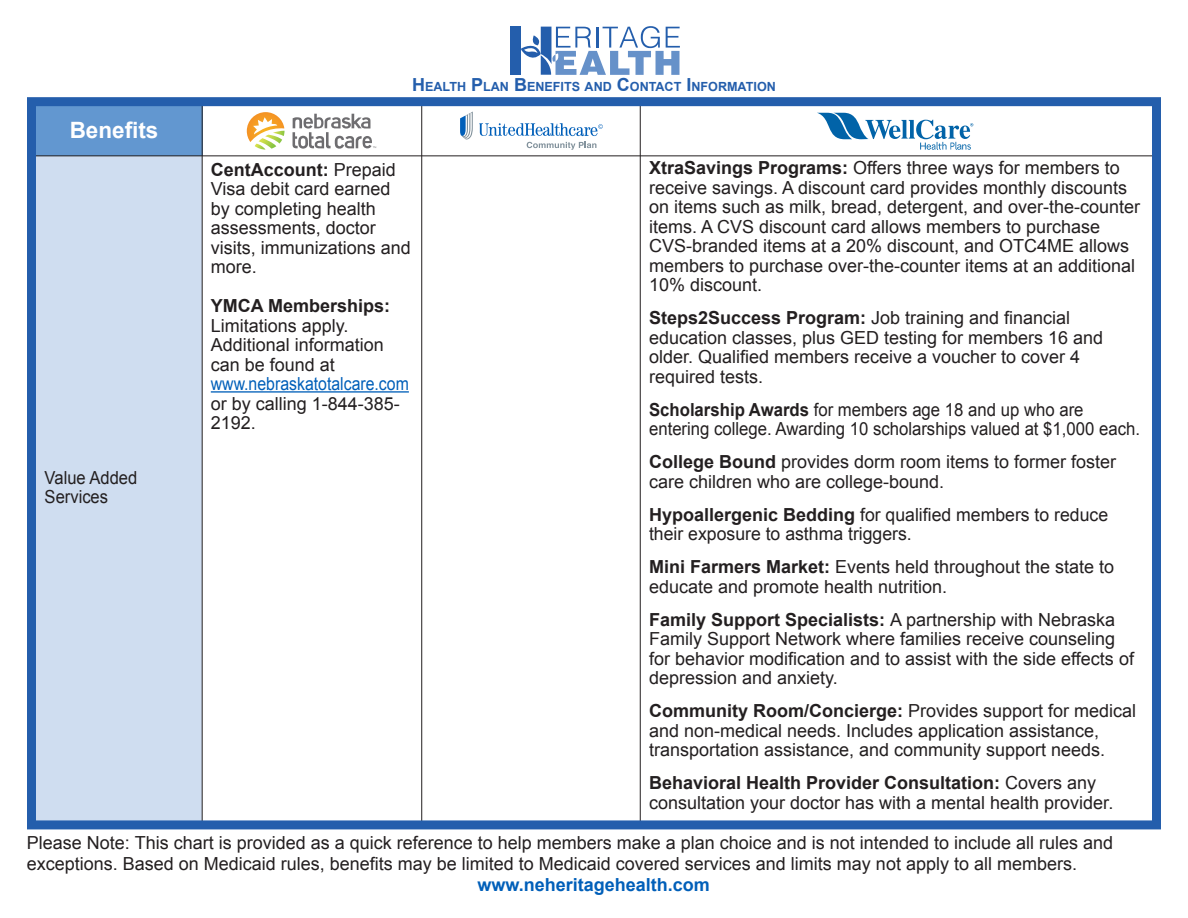
<style>
.page{position:relative;width:1188px;height:918px;background:#fff}
.page>*{position:absolute;margin:0;border:0;box-sizing:border-box;transform-origin:0 0}
.t1{font:700 22.5px "Arial";color:#fff}
.t2{font:18px/19.5px "Arial";color:#231f20}
.t3{font:18px/19.5px "Arial";color:#231f20;scale:.93 1}
.t4{font:700 18px "Arial";color:#005fb9}
.t5{font:18px/19.5px "Arial";color:#231f20;scale:.92 1}
.t6{font:700 12.6px "Arial";color:#245eac}
.s1{font-size:18px}
.s2{font-weight:700}
.s3{color:#005fb9}
</style>
<div class="page">
<div style="left:30px;top:156px;width:172px;height:669px;background:#cfddf0"></div>
<div style="left:30px;top:102px;width:173px;height:53px;background:#6297d0"></div>
<hr style="left:30px;top:155px;width:1127px;height:1px;background:#231f20">
<hr style="left:202px;top:102px;width:1px;height:723px;background:#231f20">
<hr style="left:421px;top:102px;width:1px;height:723px;background:#231f20">
<hr style="left:640px;top:102px;width:1px;height:723px;background:#231f20">
<svg style="left:293px;top:114px;width:83px;height:35px"></svg>
<svg style="left:247px;top:112px;width:38px;height:38px"></svg>
<svg style="left:527px;top:142px;width:69px;height:8px"></svg>
<svg style="left:479px;top:123px;width:124px;height:13px"></svg>
<svg style="left:460px;top:112px;width:13px;height:28px"></svg>
<svg style="left:818px;top:113px;width:155px;height:37px"></svg>
<hr style="left:211px;top:391px;width:198px;height:2px;background:#005fb9">
<div style="left:510px;top:27px;width:11px;height:48px;background:#245eac"></div>
<svg style="left:521px;top:26px;width:159px;height:49px"></svg>
<div style="left:27px;top:97px;width:1134px;height:732px;border:9px solid #245eac"></div>
<p class="t1" style="left:70px;top:115px;width:90px">Benefits</p>
<p class="t6" style="left:471px;top:79px;width:306px"><span class="s1">P</span>LAN <span class="s1">B</span>ENEFITS AND <span class="s1">C</span>ONTACT <span class="s1">I</span> NFORMATION</p>
<p class="t6" style="left:412px;top:79px;width:54px"><span class="s1">H</span>EALTH</p>
<p class="t2" style="left:649px;top:159px;width:493px"><span class="s2">XtraSavings Programs:</span> Offers three ways for members to receive savings A. discount card provides monthly discounts on items such as milk, bread, detergent, and over-the-counter items A. CVS discount card allows members to purchase CVS-branded items at a 20% discount, and OTC4ME allows members to purchase over-the-counter items at an additional 10% discount.</p>
<p class="t2" style="left:649px;top:309px;width:456px"><span class="s2">Steps2Success Program:</span> Job training and financial education classes, plus GED testing for members 16 and older. Qualified members receive a voucher to cover 4 required tests.</p>
<p class="t3" style="left:649px;top:400px;width:529px"><span class="s2">Scholarship Awards</span> for members age 18 and up who are entering college. Awarding 10 scholarships valued at $1,000 each.</p>
<p class="t2" style="left:649px;top:453px;width:469px"><span class="s2">College Bound</span> provides dorm room items to former foster care children who are college-bound.</p>
<p class="t2" style="left:649px;top:505px;width:461px"><span class="s2">Hypoallergenic Bedding</span> for qualified members to reduce their exposure to asthma triggers.</p>
<p class="t2" style="left:649px;top:558px;width:467px"><span class="s2">Mini Farmers Market:</span> Events held throughout the state to educate and promote health nutrition.</p>
<p class="t2" style="left:649px;top:610px;width:486px"><span class="s2">Family Support Specialists</span> A<span class="s2">:</span> partnership with Nebraska Family Support Network where families receive counseling for behavior modification and to assist with the side effects of depression and anxiety.</p>
<p class="t2" style="left:649px;top:702px;width:489px"><span class="s2">Community Room/Concierge:</span> Provides support for medical and non-medical needs. Includes application assistance, transportation assistance, and community support needs.</p>
<p class="t2" style="left:649px;top:774px;width:466px"><span class="s2">Behavioral Health Provider Consultation:</span> Covers any consultation your doctor has with a mental health provider.</p>
<p class="t2" style="left:27px;top:832px;width:1088px;line-height:21px">Please Note: This chart is provided as a quick reference to help members make a plan choice and is not intended to include all rules and exceptions. Based on Medicaid rules, benefits may be limited to Medicaid covered services and limits may not apply to all members.</p>
<p class="t2" style="left:211px;top:160px;width:202px"><span class="s2">CentAccount:</span> Prepaid<br>Visa debit card earned by completing health assessments, doctor visits, immunizations and more.</p>
<p class="t2" style="left:211px;top:296px;width:181px"><span class="s2">YMCA Memberships:<br></span>Limitations apply.<br>Additional information can be found at</p>
<p class="t2" style="left:211px;top:374px;width:200px"><span class="s3">www.nebraskatotalcare.com </span>or by calling 1-844-385-<br>2192.</p>
<p class="t5" style="left:45px;top:468px;width:102px">Value Added<br>Services</p>
<p class="t4" style="left:478px;top:873px;width:234px">www.neheritagehealth.com</p>
</div>
